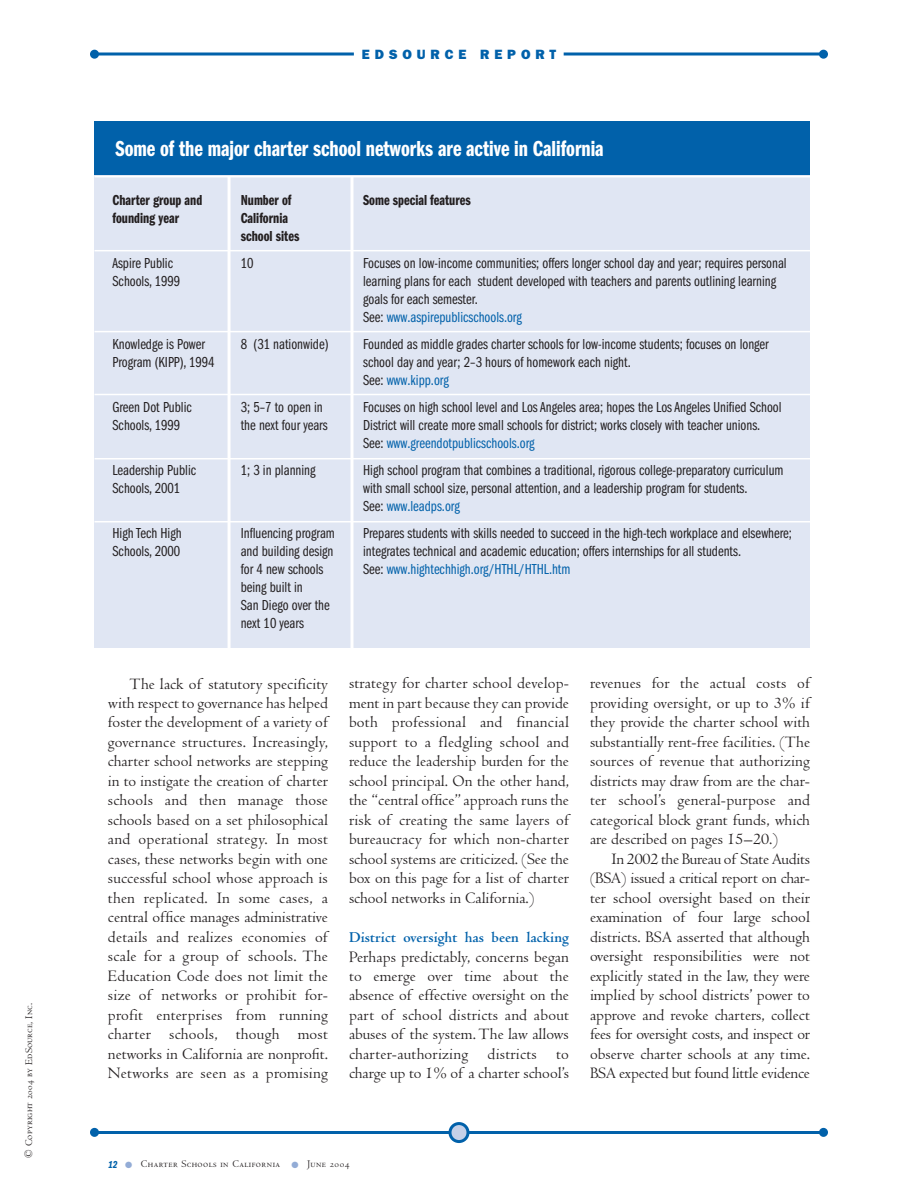
<style>
.page{position:relative;width:918px;height:1188px;background:#fff}
.page>*{position:absolute;margin:0;border:0;box-sizing:border-box;transform-origin:0 0}
.t1{font:22.5px "Franklin Gothic Demi Cmpr";color:#fff}
.t2{font:16.5px/19.5px "Centaur";color:#231f20;text-align:justify}
.t3{font:700 15.75px "Centaur";letter-spacing:.005em;color:#0161aa}
.t4{font:15px/18px "Franklin Gothic Book Cmpr";color:#231f20}
.t5{font:15px/18px "Franklin Gothic Demi Cmpr";color:#231f20}
.t6{font:15px "Franklin Gothic Book Cmpr";color:#0161aa}
.t7{font:800 13.5px "Franklin Gothic";letter-spacing:.36em;color:#0161aa}
.t8{font:10.5px "Centaur MT SC";letter-spacing:.035em;color:#231f20}
.s1{color:#0161aa}
.s2{color:#231f20}
.s3{font-family:"Franklin Gothic Demi Cmpr Ital";color:#0161aa}
.s4{color:#93acd6}
</style>
<div class="page">
<svg style="left:99px;top:52px;width:255px;height:4px"></svg>
<svg style="left:564px;top:52px;width:255px;height:4px"></svg>
<div style="left:90px;top:50px;width:9px;height:9px;background:#0161aa;border-radius:50%"></div>
<div style="left:819px;top:50px;width:9px;height:9px;background:#0161aa;border-radius:50%"></div>
<hr style="left:93px;top:1131px;width:731px;height:3px;background:#0161aa">
<div style="left:90px;top:1128px;width:9px;height:9px;background:#0161aa;border-radius:50%"></div>
<div style="left:819px;top:1128px;width:9px;height:9px;background:#0161aa;border-radius:50%"></div>
<svg style="left:448px;top:1122px;width:22px;height:21px"></svg>
<div style="left:94px;top:167px;width:716px;height:481px;background:#e0e6f3"></div>
<div style="left:94px;top:122px;width:716px;height:54px;background:#0161aa"></div>
<hr style="left:94px;top:250px;width:716px;height:1px;background:#fff">
<hr style="left:94px;top:176px;width:716px;height:1px;background:#fff">
<hr style="left:94px;top:458px;width:716px;height:1px;background:#fff">
<hr style="left:94px;top:521px;width:716px;height:1px;background:#fff">
<hr style="left:94px;top:394px;width:716px;height:1px;background:#fff">
<hr style="left:94px;top:331px;width:716px;height:1px;background:#fff">
<hr style="left:350px;top:177px;width:3px;height:480px;background:#fff">
<hr style="left:228px;top:177px;width:3px;height:483px;background:#fff">
<p class="t8" style="left:25px;top:1158px;width:157px;rotate:-90deg">© Copyright 2004 by EdSource, Inc.</p>
<p class="t7" style="left:362px;top:49px;width:196px">EDSOURCE REPORT</p>
<h1 class="t1" style="left:116px;top:141px;width:490px">Some of the major charter school networks are active in California</h1>
<p class="t5" style="left:112px;top:193px;width:91px">Charter group and</p>
<p class="t5" style="left:241px;top:193px;width:52px">Number of</p>
<p class="t5" style="left:363px;top:193px;width:109px">Some special features</p>
<p class="t5" style="left:112px;top:211px;width:68px">founding year</p>
<p class="t5" style="left:241px;top:211px;width:60px">California school sites</p>
<p class="t4" style="left:112px;top:256px;width:62px">Aspire Public</p>
<p class="t4" style="left:241px;top:256px;width:14px">10</p>
<p class="t4" style="left:363px;top:256px;width:425px">Focuses on low-income communities; offers longer school day and year; requires personal</p>
<p class="t4" style="left:112px;top:274px;width:69px">Schools, 1999</p>
<p class="t4" style="left:363px;top:274px;width:414px">learning plans for each student developed with teachers and parents outlining learning goals for each semester.<br>See: <span class="s1">www.aspirepublicschools.org</span></p>
<p class="t4" style="left:112px;top:337px;width:94px">Knowledge is Power</p>
<p class="t4" style="left:241px;top:337px;width:89px">8 (31 nationwide)</p>
<p class="t4" style="left:363px;top:337px;width:407px">Founded as middle grades charter schools for low-income students; focuses on longer</p>
<p class="t4" style="left:112px;top:355px;width:104px">Program (KIPP), 1994</p>
<p class="t4" style="left:363px;top:355px;width:269px">school day and year; 2–3 hours of homework each night.<br>See: <span class="s1">www.kipp.org</span></p>
<p class="t4" style="left:112px;top:400px;width:81px">Green Dot Public</p>
<p class="t4" style="left:241px;top:400px;width:84px">3; 5–7 to open in</p>
<p class="t4" style="left:363px;top:400px;width:420px">Focuses on high school level and Los Angeles area; hopes the Los Angeles Unified School</p>
<p class="t4" style="left:112px;top:418px;width:69px">Schools, 1999</p>
<p class="t4" style="left:241px;top:418px;width:88px">the next four years</p>
<p class="t4" style="left:363px;top:418px;width:399px">District will create more small schools for district; works closely with teacher unions.<br>See: <span class="s1">www.greendotpublicschools.org</span></p>
<p class="t4" style="left:112px;top:462px;width:85px">Leadership Public</p>
<p class="t4" style="left:241px;top:462px;width:76px">1; 3 in planning</p>
<p class="t4" style="left:363px;top:462px;width:422px">High school program that combines a traditional, rigorous college-preparatory curriculum</p>
<p class="t4" style="left:112px;top:480px;width:69px">Schools, 2001</p>
<p class="t4" style="left:363px;top:480px;width:386px">with small school size, personal attention, and a leadership program for students.<br>See: <span class="s1">www.leadps.org</span></p>
<p class="t4" style="left:112px;top:525px;width:71px">High Tech High</p>
<p class="t4" style="left:241px;top:525px;width:96px">Influencing program</p>
<p class="t4" style="left:363px;top:525px;width:430px">Prepares students with skills needed to succeed in the high-tech workplace and elsewhere;</p>
<p class="t4" style="left:112px;top:543px;width:69px">Schools, 2000</p>
<p class="t4" style="left:241px;top:543px;width:94px">and building design</p>
<p class="t4" style="left:363px;top:543px;width:379px">integrates technical and academic education; offers internships for all students.</p>
<p class="t4" style="left:241px;top:561px;width:84px">for 4 new schools</p>
<p class="t6" style="left:363px;top:564px;width:209px"><span class="s2">See:</span> www.hightechhigh.org/HTHL/HTHL.htm</p>
<p class="t4" style="left:241px;top:579px;width:91px">being built in<br>San Diego over the next 10 years</p>
<p class="t2" style="left:108px;top:676px;width:222px;text-indent:22px">The lack of statutory specificity with respect to governance has helped foster the development of a variety of governance structures. Increasingly, charter school networks are stepping in to instigate the creation of charter schools and then manage those schools based on a set philosophical and operational strategy. In most cases, these networks begin with one successful school whose approach is then replicated. In some cases, a central office manages administrative details and realizes economies of scale for a group of schools. The Education Code does not limit the size of networks or prohibit for&shy;profit enterprises from running charter schools, though most networks in California are nonprofit.<br>Networks are seen as a promising</p>
<p class="t2" style="left:349px;top:676px;width:222px">strategy for charter school develop&shy;ment in part because they can provide both professional and financial support to a fledgling school and reduce the leadership burden for the school principal. On the other hand, the “central office” approach runs the risk of creating the same layers of bureaucracy for which non-charter school systems are criticized. (See the box on this page for a list of charter school networks in California.)</p>
<p class="t3" style="left:349px;top:931px;width:221px">District oversight has been lacking</p>
<p class="t2" style="left:349px;top:949px;width:222px">Perhaps predictably, concerns began to emerge over time about the absence of effective oversight on the part of school districts and about abuses of the system. The law allows charter-authorizing districts to charge up to 1% of a charter school’s</p>
<p class="t2" style="left:590px;top:676px;width:222px">revenues for the actual costs of providing oversight, or up to 3% if they provide the charter school with substantially rent-free facilities. (The sources of revenue that authorizing districts may draw from are the char&shy;ter school’s general-purpose and categorical block grant funds, which are described on pages 15–20.)</p>
<p class="t2" style="left:590px;top:851px;width:222px;text-indent:22px">In 2002 the Bureau of State Audits (BSA) issued a critical report on char&shy;ter school oversight based on their examination of four large school districts. BSA asserted that although oversight responsibilities were not explicitly stated in the law, they were implied by school districts’ power to approve and revoke charters, collect fees for oversight costs, and inspect or observe charter schools at any time.<br>BSA expected but found little evidence</p>
<p class="t8" style="left:108px;top:1160px;width:243px"><span class="s3">12</span> <span class="s4">●</span> Charter Schools in California <span class="s4">●</span> June 2004</p>
</div>
